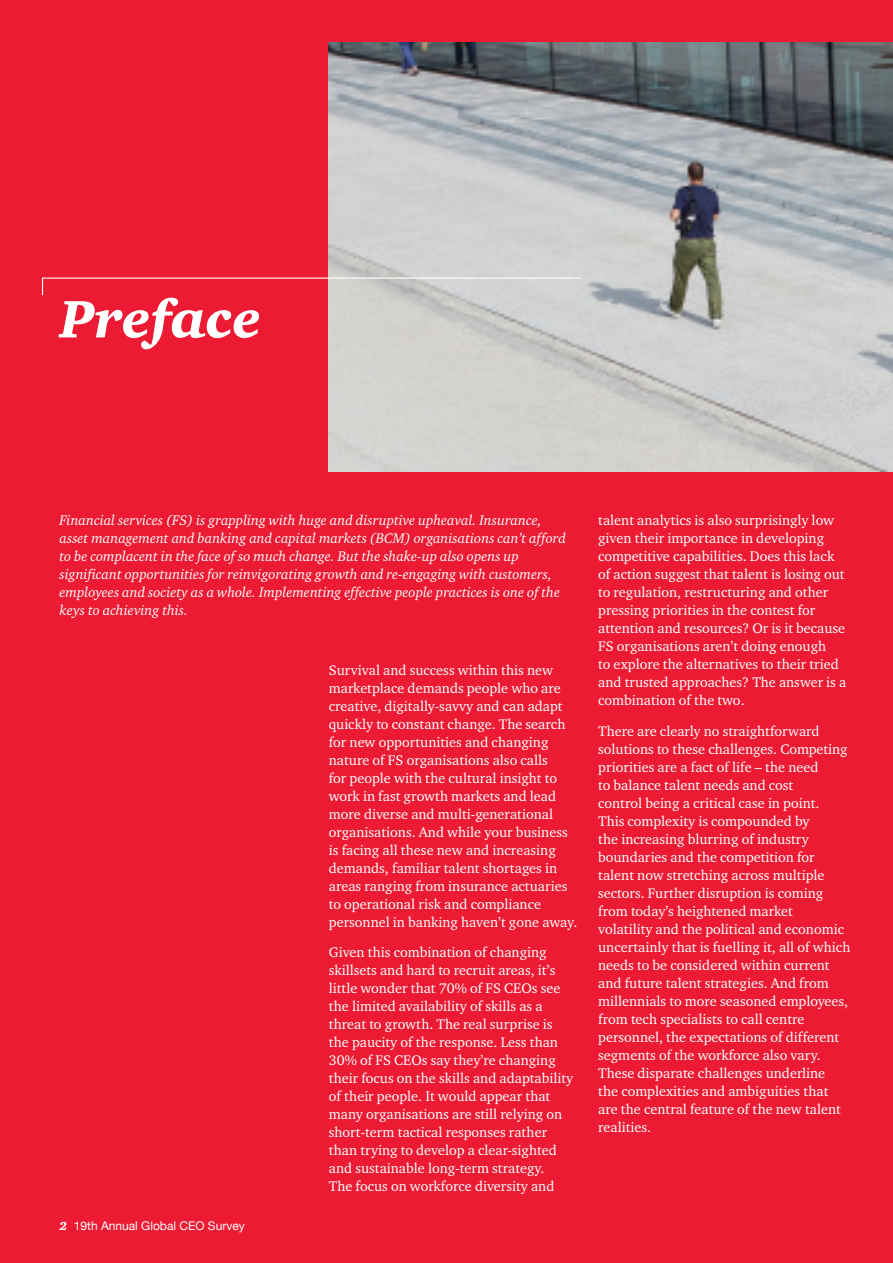
<style>
.page{position:relative;width:893px;height:1263px;background:#ed1a33}
.page>*{position:absolute;margin:0;border:0;box-sizing:border-box;transform-origin:0 0}
.t1{font:54px "Charter ITC Blac Ital";color:#fff}
.t2{font:14.25px/18px "Charter ITC";color:#fff}
.t3{font:italic 14.25px/18px "Charter ITC";color:#fff}
.t4{font:12px "Helvetica Neue";color:#fff}
.s1{font-family:"Charter ITC Blac Ital"}
</style>
<div class="page">
<img style="left:329px;top:43px;width:564px;height:428px">
<svg style="left:42px;top:277px;width:540px;height:19px"></svg>
<h1 class="t1" style="left:60px;top:285px;width:203px">Preface</h1>
<p class="t3" style="left:60px;top:511px;width:508px">Financial services (FS) is grappling with huge and disruptive upheaval. Insurance, asset management and banking and capital markets (BCM) organisations can’t afford to be complacent in the face of so much change. But the shake-up also opens up significant opportunities for reinvigorating growth and re-engaging with customers, employees and society as a whole. Implementing effective people practices is one of the keys to achieving this.</p>
<p class="t4" style="left:60px;top:1217px;width:187px"><span class="s1">2</span> 19th Annual Global CEO Survey</p>
<p class="t2" style="left:329px;top:661px;width:250px">Survival and success within this new marketplace demands people who are creative, digitally-savvy and can adapt quickly to constant change. The search for new opportunities and changing nature of FS organisations also calls<br>for people with the cultural insight to work in fast growth markets and lead more diverse and multi-generational organisations. And while your business is facing all these new and increasing demands, familiar talent shortages in areas ranging from insurance actuaries to operational risk and compliance personnel in banking haven’t gone away.</p>
<p class="t2" style="left:329px;top:943px;width:246px">Given this combination of changing skillsets and hard to recruit areas, it’s little wonder that 70% of FS CEOs see the limited availability of skills as a threat to growth. The real surprise is the paucity of the response. Less than 30% of FS CEOs say they’re changing their focus on the skills and adaptability of their people. It would appear that many organisations are still relying on short-term tactical responses rather than trying to develop a clear-sighted and sustainable long-term strategy.<br>The focus on workforce diversity and</p>
<p class="t2" style="left:598px;top:511px;width:250px">talent analytics is also surprisingly low given their importance in developing competitive capabilities. Does this lack of action suggest that talent is losing out to regulation, restructuring and other pressing priorities in the contest for attention and resources? Or is it because FS organisations aren’t doing enough<br>to explore the alternatives to their tried and trusted approaches? The answer is a combination of the two.</p>
<p class="t2" style="left:598px;top:722px;width:254px">There are clearly no straightforward solutions to these challenges. Competing priorities are a fact of life – the need<br>to balance talent needs and cost<br>control being a critical case in point.<br>This complexity is compounded by<br>the increasing blurring of industry boundaries and the competition for talent now stretching across multiple sectors. Further disruption is coming from today’s heightened market volatility and the political and economic uncertainly that is fuelling it, all of which needs to be considered within current and future talent strategies. And from millennials to more seasoned employees, from tech specialists to call centre personnel, the expectations of different segments of the workforce also vary.<br>These disparate challenges underline<br>the complexities and ambiguities that are the central feature of the new talent realities.</p>
</div>
